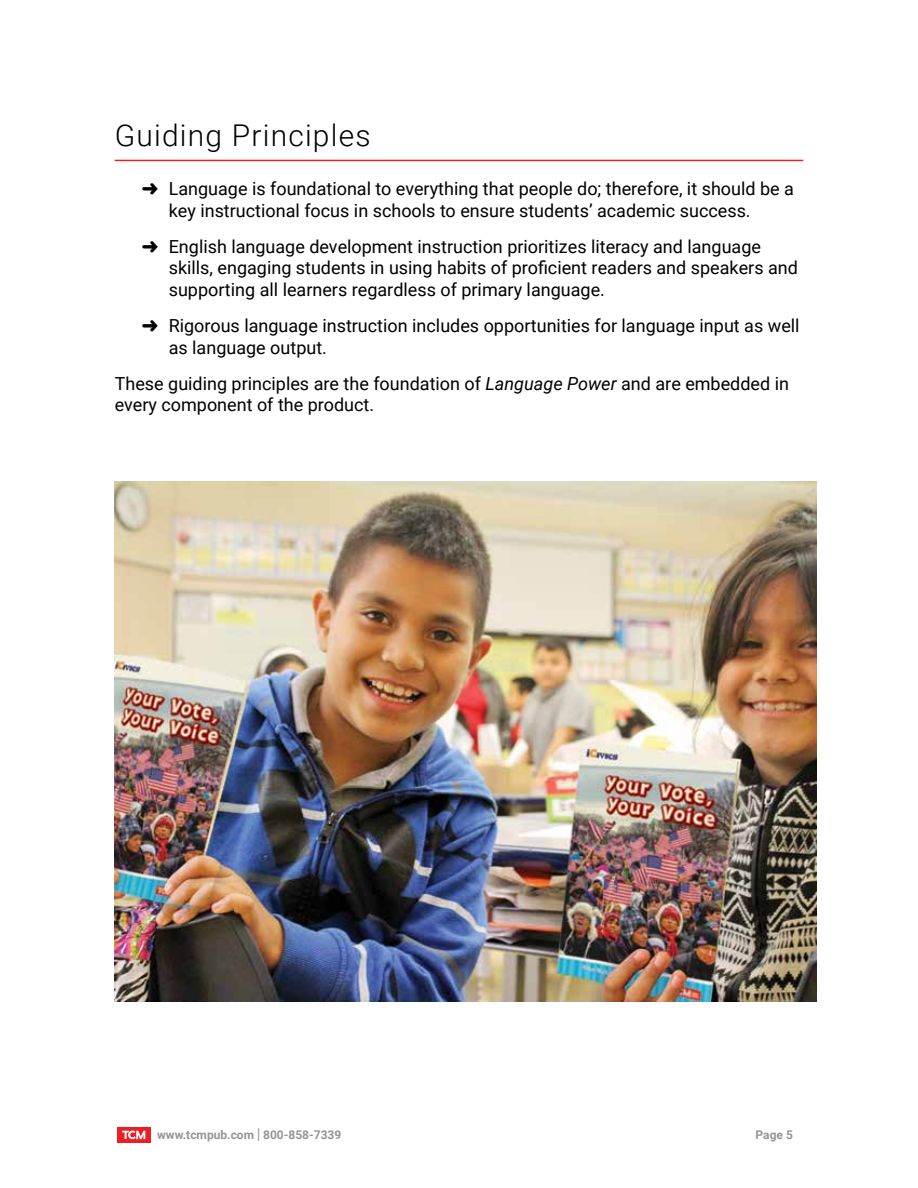
<style>
.page{position:relative;width:918px;height:1188px;background:#fff}
.page>*{position:absolute;margin:0;border:0;box-sizing:border-box;transform-origin:0 0}
.t1{font:300 30px "Roboto";letter-spacing:.04em;color:#000}
.t2{font:18px/21.6px "Roboto";color:#000}
.t3{font:700 12px "Roboto";color:#939598}
.s1{font-style:italic}
.s2{font-size:15px}
</style>
<div class="page">
<div style="left:117px;top:1127px;width:34px;height:16px;background:#ed1d24"></div>
<svg style="left:122px;top:1131px;width:23px;height:8px"></svg>
<img style="left:115px;top:482px;width:702px;height:520px">
<hr style="left:115px;top:160px;width:688px;height:1px;background:#ed1d24">
<h1 class="t1" style="left:115px;top:115px;width:257px">Guiding Principles</h1>
<p class="t2" style="left:169px;top:177px;width:627px;text-indent:-27px">➜ Language is foundational to everything that people do; therefore, it should be a key instructional focus in schools to ensure students’ academic success.</p>
<p class="t2" style="left:169px;top:235px;width:631px;text-indent:-27px">➜ English language development instruction prioritizes literacy and language skills, engaging students in using habits of proficient readers and speakers and supporting all learners regardless of primary language.</p>
<p class="t2" style="left:169px;top:314px;width:632px;text-indent:-27px">➜ Rigorous language instruction includes opportunities for language input as well as language output.</p>
<p class="t2" style="left:115px;top:372px;width:676px">These guiding principles are the foundation of <span class="s1">Language Power</span> and are embedded in every component of the product.</p>
<p class="t3" style="left:157px;top:1126px;width:186px">www.tcmpub.com <span class="s2">|</span> 800-858-7339</p>
<p class="t3" style="left:756px;top:1126px;width:39px">Page 5</p>
</div>
